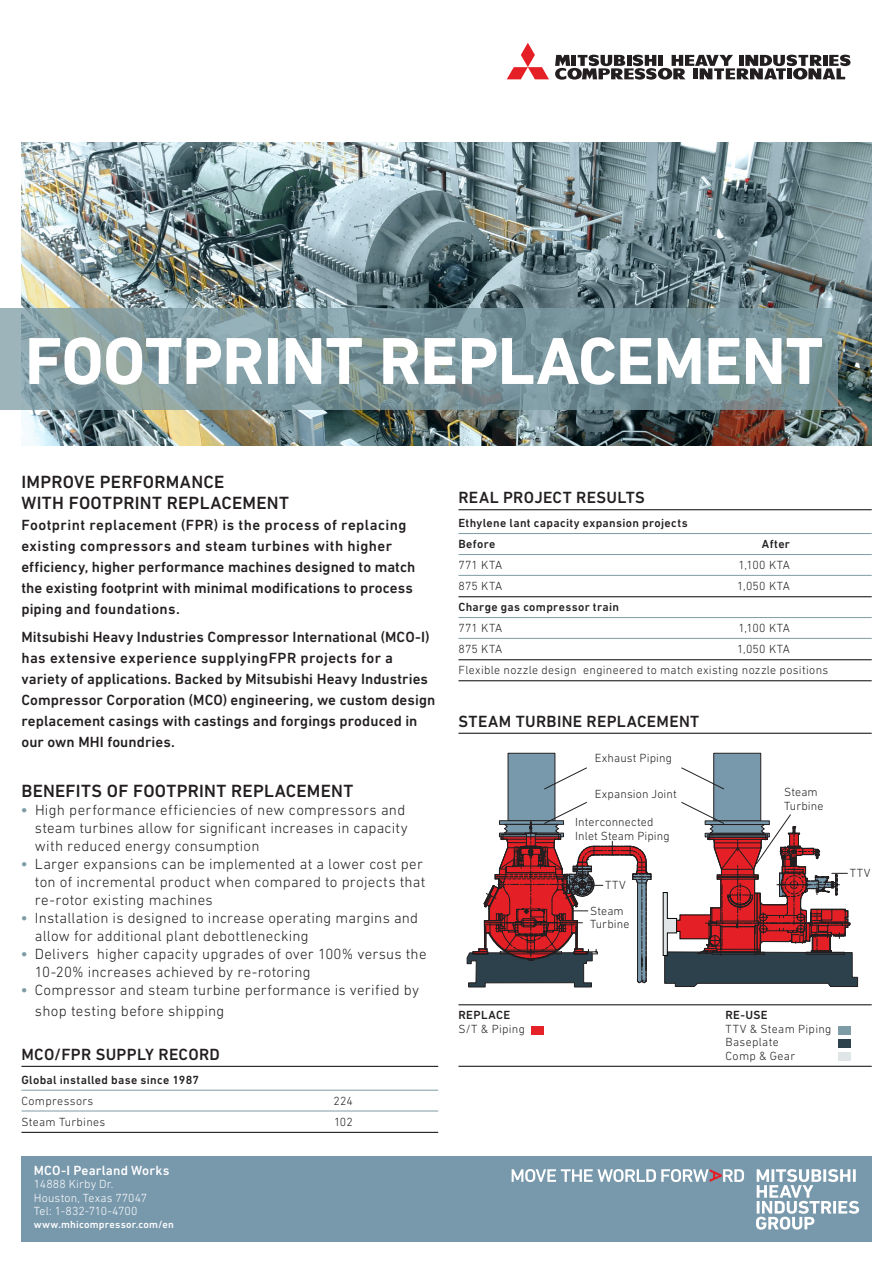
<style>
.page{position:relative;width:893px;height:1263px;background:#fff}
.page>*{position:absolute;margin:0;border:0;box-sizing:border-box;transform-origin:0 0}
.Introductory_text_bi{font:700 67.5px "DIN Next LT Pro";letter-spacing:-.01em;color:#fff}
.Introductory_text_bi-2{font:500 18px/21.6px "DIN Next LT Pro";letter-spacing:.015em;color:#231f20}
.newtablehead{font:500 16.5px "DIN Next LT Pro";letter-spacing:.02em;color:#231f20}
.t1{font:300 15px/18px "DIN Next LT Pro";letter-spacing:.015em;color:#231f20}
.Introductory_text_bi-3{font:500 15px/21px "DIN Next LT Pro";letter-spacing:.005em;color:#231f20}
.Introductory_text_bi-4{font:500 13.5px "DIN Next LT Pro";letter-spacing:.01em;color:#fff}
.Items{font:300 12px/13.5px "DIN Next LT Pro";letter-spacing:.025em;color:#231f20}
.Items-2{font:500 12px "DIN Next LT Pro";letter-spacing:.03em;color:#231f20}
.Introductory_text_bi-5{font:300 12px/13.5px "DIN Next LT Pro";letter-spacing:.01em;color:#231f20}
.Introductory_text_bi-6{font:300 12px "DIN Next LT Pro";letter-spacing:.01em;color:#fff}
.Introductory_text_bi-7{font:500 10.5px "DIN Next LT Pro";letter-spacing:.02em;color:#fff}
.s1{color:#7e9ca5}
</style>
<div class="page">
<img style="left:21px;top:142px;width:851px;height:303px">
<div style="left:21px;top:1156px;width:851px;height:86px;background:#7898ac"></div>
<svg style="left:756px;top:1169px;width:103px;height:61px"></svg>
<svg style="left:512px;top:1169px;width:232px;height:13px"></svg>
<svg style="left:507px;top:43px;width:42px;height:36px"></svg>
<svg style="left:555px;top:55px;width:295px;height:25px"></svg>
<svg style="left:0;top:309px;width:838px;height:101px;background:#7c979d"></svg>
<hr style="left:21px;top:1066px;width:417px;height:1px;background:#231f20">
<hr style="left:21px;top:1090px;width:417px;height:1px;background:#7e9ca5">
<hr style="left:21px;top:1111px;width:417px;height:1px;background:#7e9ca5">
<hr style="left:21px;top:1132px;width:417px;height:1px;background:#231f20">
<hr style="left:458px;top:509px;width:414px;height:1px;background:#231f20">
<hr style="left:458px;top:533px;width:414px;height:1px;background:#7e9ca5">
<hr style="left:458px;top:554px;width:414px;height:1px;background:#7e9ca5">
<hr style="left:458px;top:575px;width:414px;height:1px;background:#7e9ca5">
<hr style="left:458px;top:596px;width:414px;height:1px;background:#231f20">
<hr style="left:458px;top:617px;width:414px;height:1px;background:#7e9ca5">
<hr style="left:458px;top:638px;width:414px;height:1px;background:#7e9ca5">
<hr style="left:458px;top:659px;width:414px;height:1px;background:#231f20">
<hr style="left:458px;top:680px;width:414px;height:1px;background:#231f20">
<hr style="left:458px;top:733px;width:414px;height:1px;background:#231f20">
<hr style="left:458px;top:1004px;width:414px;height:1px;background:#231f20">
<hr style="left:458px;top:1066px;width:414px;height:1px;background:#231f20">
<div style="left:713px;top:753px;width:48px;height:68px;background:#7898ac;border:1px solid #231f20"></div>
<div style="left:508px;top:753px;width:47px;height:68px;background:#7898ac;border:1px solid #231f20"></div>
<div style="left:531px;top:1026px;width:12px;height:8px;background:#e42227"></div>
<div style="left:839px;top:1026px;width:12px;height:8px;background:#7e9ca5"></div>
<div style="left:839px;top:1039px;width:12px;height:9px;background:#2c414c"></div>
<div style="left:839px;top:1052px;width:12px;height:9px;background:#e0e6e8"></div>
<svg style="left:544px;top:767px;width:43px;height:23px"></svg>
<svg style="left:467px;top:801px;width:184px;height:186px"></svg>
<svg style="left:681px;top:767px;width:43px;height:23px"></svg>
<svg style="left:663px;top:801px;width:195px;height:186px"></svg>
<p class="Introductory_text_bi" style="left:25px;top:321px;width:800px">FOOTPRINT REPLACEMENT</p>
<p class="Introductory_text_bi-2" style="left:21px;top:471px;width:269px">IMPROVE PERFORMANCE<br>WITH FOOTPRINT REPLACEMENT</p>
<p class="Introductory_text_bi-3" style="left:21px;top:515px;width:395px">Footprint replacement (FPR) is the process of replacing existing compressors and steam turbines with higher efficiency, higher performance machines designed to match the existing footprint with minimal modifications to process piping and foundations.</p>
<p class="Introductory_text_bi-3" style="left:21px;top:626px;width:415px">Mitsubishi Heavy Industries Compressor International (MCO-I) has extensive experience supplyingFPR projects for a variety of applications. Backed by Mitsubishi Heavy Industries Compressor Corporation (MCO) engineering, we custom design replacement casings with castings and forgings produced in our own MHI foundries.</p>
<p class="Introductory_text_bi-2" style="left:21px;top:779px;width:333px">BENEFITS OF FOOTPRINT REPLACEMENT</p>
<p class="t1" style="left:35px;top:800px;width:374px;text-indent:-14px"><span class="s1">●</span> High performance efficiencies of new compressors and steam turbines allow for significant increases in capacity with reduced energy consumption</p>
<p class="t1" style="left:35px;top:854px;width:392px;text-indent:-14px"><span class="s1">●</span> Larger expansions can be implemented at a lower cost per ton of incremental product when compared to projects that re-rotor existing machines</p>
<p class="t1" style="left:35px;top:908px;width:385px;text-indent:-14px"><span class="s1">●</span> Installation is designed to increase operating margins and allow for additional plant debottlenecking</p>
<p class="t1" style="left:35px;top:944px;width:393px;text-indent:-14px"><span class="s1">●</span> Delivers higher capacity upgrades of over 100% versus the<br>10-20% increases achieved by re-rotoring</p>
<p class="t1" style="left:35px;top:979px;width:386px;line-height:21px;text-indent:-14px"><span class="s1">●</span> Compressor and steam turbine performance is verified by shop testing before shipping</p>
<p class="newtablehead" style="left:21px;top:1045px;width:200px">MCO/FPR SUPPLY RECORD</p>
<p class="Items-2" style="left:21px;top:1073px;width:179px">Global installed base since 1987</p>
<p class="Items" style="left:21px;top:1094px;width:73px">Compressors</p>
<p class="Items" style="left:334px;top:1094px;width:21px">224</p>
<p class="Items" style="left:21px;top:1115px;width:85px">Steam Turbines</p>
<p class="Items" style="left:334px;top:1115px;width:20px">102</p>
<p class="Introductory_text_bi-4" style="left:34px;top:1162px;width:137px">MCO-I Pearland Works</p>
<p class="Introductory_text_bi-6" style="left:34px;top:1177px;width:81px">14888 Kirby Dr.</p>
<p class="Introductory_text_bi-6" style="left:34px;top:1191px;width:115px">Houston, Texas 77047</p>
<p class="Introductory_text_bi-6" style="left:34px;top:1204px;width:105px">Tel: 1-832-710-4700</p>
<p class="Introductory_text_bi-7" style="left:34px;top:1218px;width:141px">www.mhicompressor.com/en</p>
<p class="newtablehead" style="left:458px;top:488px;width:188px">REAL PROJECT RESULTS</p>
<p class="Items-2" style="left:458px;top:516px;width:231px">Ethylene lant capacity expansion projects</p>
<p class="Items-2" style="left:458px;top:537px;width:38px">Before</p>
<p class="Items-2" style="left:762px;top:537px;width:30px">After</p>
<p class="Items" style="left:458px;top:558px;width:45px">771 KTA</p>
<p class="Items" style="left:738px;top:558px;width:53px">1,100 KTA</p>
<p class="Items" style="left:458px;top:579px;width:45px">875 KTA</p>
<p class="Items" style="left:737px;top:579px;width:54px">1,050 KTA</p>
<p class="Items-2" style="left:458px;top:600px;width:162px">Charge gas compressor train</p>
<p class="Items" style="left:458px;top:621px;width:45px">771 KTA</p>
<p class="Items" style="left:738px;top:621px;width:53px">1,100 KTA</p>
<p class="Items" style="left:458px;top:642px;width:45px">875 KTA</p>
<p class="Items" style="left:737px;top:642px;width:54px">1,050 KTA</p>
<p class="Items" style="left:458px;top:663px;width:371px">Flexible nozzle design engineered to match existing nozzle positions</p>
<p class="newtablehead" style="left:458px;top:711px;width:242px">STEAM TURBINE REPLACEMENT</p>
<p class="Introductory_text_bi-5" style="left:595px;top:751px;width:79px">Exhaust Piping</p>
<p class="Introductory_text_bi-5" style="left:595px;top:787px;width:84px">Expansion Joint</p>
<p class="Introductory_text_bi-5" style="left:575px;top:815px;width:96px">Interconnected<br>Inlet Steam Piping</p>
<p class="Introductory_text_bi-5" style="left:605px;top:878px;width:22px">TTV</p>
<p class="Introductory_text_bi-5" style="left:590px;top:904px;width:41px">Steam<br>Turbine</p>
<p class="Introductory_text_bi-5" style="left:784px;top:785px;width:41px">Steam<br>Turbine</p>
<p class="Introductory_text_bi-5" style="left:850px;top:866px;width:22px">TTV</p>
<p class="Items-2" style="left:458px;top:1008px;width:53px">REPLACE</p>
<p class="Items-2" style="left:725px;top:1008px;width:44px">RE-USE</p>
<p class="Items" style="left:458px;top:1022px;width:68px">S/T &amp; Piping</p>
<p class="Items" style="left:725px;top:1022px;width:108px">TTV &amp; Steam Piping<br>Baseplate<br>Comp &amp; Gear</p>
</div>
